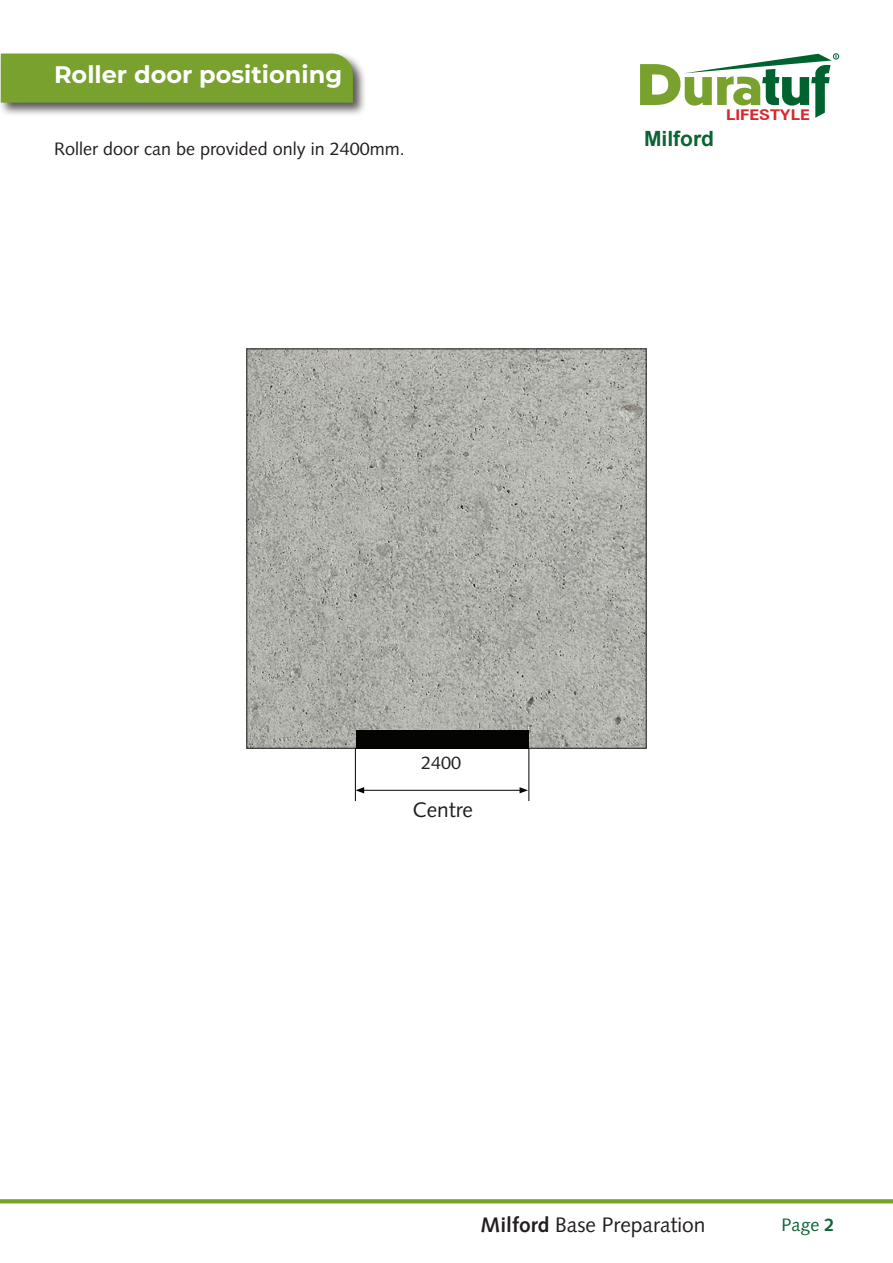
<style>
.page{position:relative;width:893px;height:1263px;background:#fff}
.page>*{position:absolute;margin:0;border:0;box-sizing:border-box;transform-origin:0 0}
.Subtitle{font:700 24px "Montserrat";color:#fff}
.t1{font:21px "Syntax LT Std";color:#231f20}
.t2{font:700 21px "Arial";color:#0c6334}
.t3{font:18px "Syntax LT Std";color:#231f20}
.t4{font:18px "Syntax LT Std";color:#0c6334}
.t5{font:700 14.85px "Zurich BT";color:#d7282f;scale:1.11 1}
.s1{font-weight:700}
</style>
<div class="page">
<svg style="left:0;top:1199px;width:893px;height:4px;fill:#78a22d"></svg>
<img style="left:249px;top:351px;width:395px;height:395px">
<div style="left:0;top:51px;width:367px;height:66px;background:#231f20;opacity:.75"></div>
<div style="left:1px;top:54px;width:352px;height:49px;background:#78a22d"></div>
<div style="left:356px;top:730px;width:173px;height:18px;background:#040503"></div>
<hr style="left:355px;top:748px;width:1px;height:53px;background:#040503">
<hr style="left:362px;top:790px;width:160px;height:1px;background:#040503">
<svg style="left:355px;top:787px;width:9px;height:6px"></svg>
<svg style="left:520px;top:787px;width:8px;height:6px"></svg>
<hr style="left:529px;top:748px;width:1px;height:53px;background:#040503">
<svg style="left:640px;top:54px;width:199px;height:64px"></svg>
<p class="Subtitle" style="left:54px;top:57px;width:290px">Roller door positioning</p>
<p class="t3" style="left:54px;top:138px;width:352px">Roller door can be provided only in 2400mm.</p>
<p class="t2" style="left:644px;top:124px;width:71px">Milford</p>
<p class="t5" style="left:726px;top:106px;width:77px">LIFESTYLE</p>
<p class="t3" style="left:421px;top:752px;width:42px">2400</p>
<p class="t1" style="left:413px;top:797px;width:62px">Centre</p>
<p class="t1" style="left:480px;top:1212px;width:226px"><span class="s1">Milford</span> Base Preparation</p>
<p class="t4" style="left:782px;top:1214px;width:55px">Page <span class="s1">2</span></p>
</div>
